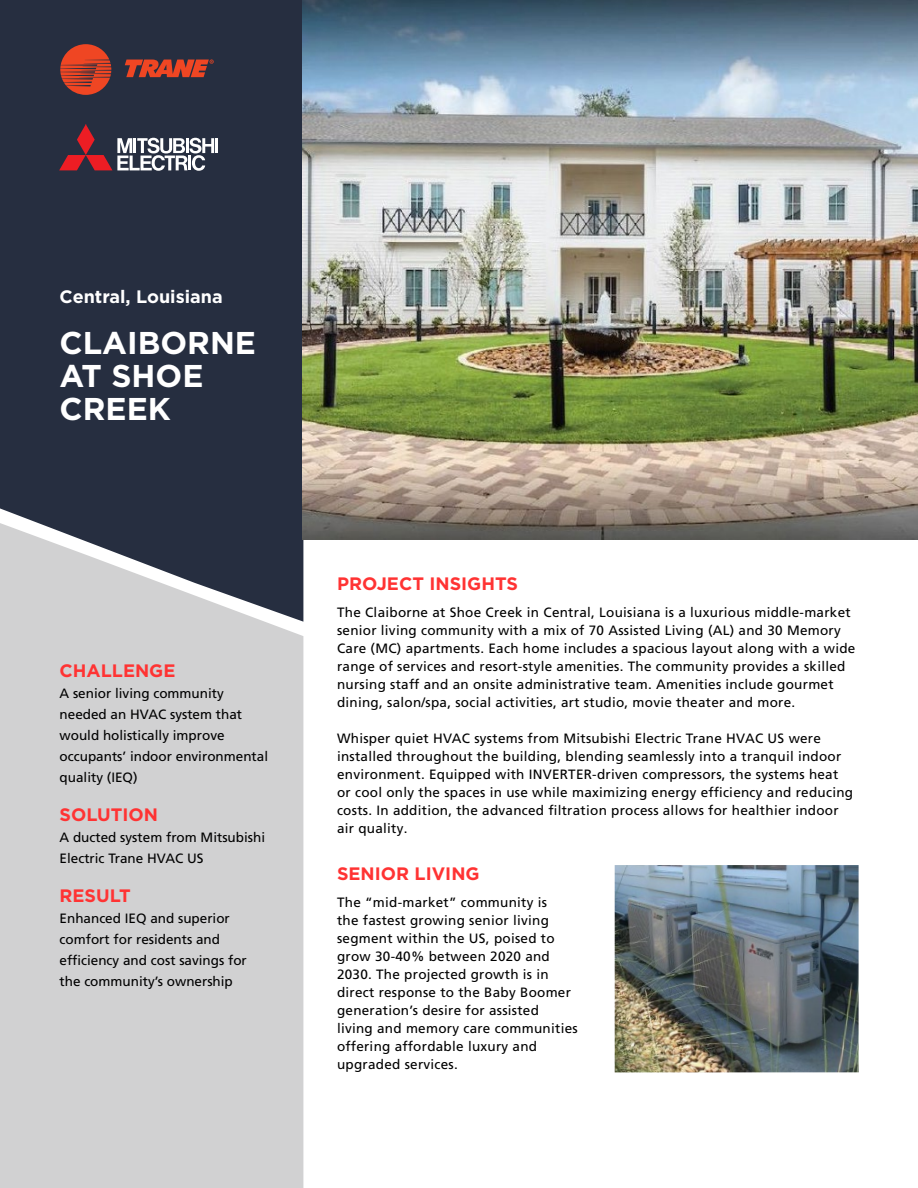
<style>
.page{position:relative;width:918px;height:1188px;background:#fff}
.page>*{position:absolute;margin:0;border:0;box-sizing:border-box;transform-origin:0 0}
.t1{font:700 31.5px/33px "Gotham HTF";color:#fff}
.t2{font:700 18px "Gotham HTF";color:#f33}
.t3{font:700 18px "Gotham HTF";color:#fff}
.t4{font:13.5px/18px "Frutiger LT Pro";letter-spacing:.02em;color:#000}
.t5{font:13.5px/21px "Frutiger LT Pro";color:#000}
</style>
<div class="page">
<div style="left:0;top:0;width:303px;height:523px;background:#262e40"></div>
<img style="left:303px;top:0;width:615px;height:540px">
<svg style="left:60px;top:44px;width:51px;height:51px;background:#ab3d2c"></svg>
<svg style="left:125px;top:60px;width:89px;height:17px;background:#b33e2b"></svg>
<hr style="left:215px;top:138px;width:3px;height:15px;background:#fff">
<svg style="left:59px;top:124px;width:155px;height:47px;background:#695764"></svg>
<svg style="left:0;top:523px;width:303px;height:665px;background:#c6c7c9"></svg>
<img style="left:615px;top:865px;width:244px;height:207px">
<h2 class="t3" style="left:60px;top:287px;width:165px">Central, Louisiana</h2>
<h1 class="t1" style="left:60px;top:326px;width:198px">CLAIBORNE<br>AT SHOE<br>CREEK</h1>
<h2 class="t2" style="left:60px;top:661px;width:117px">CHALLENGE</h2>
<p class="t5" style="left:60px;top:683px;width:210px">A senior living community needed an HVAC system that would holistically improve occupants’ indoor environmental quality (IEQ)</p>
<h2 class="t2" style="left:60px;top:805px;width:100px">SOLUTION</h2>
<p class="t5" style="left:60px;top:827px;width:207px">A ducted system from Mitsubishi<br>Electric Trane HVAC US</p>
<h2 class="t2" style="left:60px;top:886px;width:73px">RESULT</h2>
<p class="t5" style="left:60px;top:908px;width:189px">Enhanced IEQ and superior comfort for residents and efficiency and cost savings for the community’s ownership</p>
<h2 class="t2" style="left:337px;top:573px;width:182px">PROJECT INSIGHTS</h2>
<p class="t4" style="left:337px;top:603px;width:520px">The Claiborne at Shoe Creek in Central, Louisiana is a luxurious middle-market senior living community with a mix of 70 Assisted Living (AL) and 30 Memory Care (MC) apartments. Each home includes a spacious layout along with a wide range of services and resort-style amenities. The community provides a skilled nursing staff and an onsite administrative team. Amenities include gourmet dining, salon/spa, social activities, art studio, movie theater and more.</p>
<p class="t4" style="left:337px;top:729px;width:518px">Whisper quiet HVAC systems from Mitsubishi Electric Trane HVAC US were installed throughout the building, blending seamlessly into a tranquil indoor environment. Equipped with INVERTER-driven compressors, the systems heat or cool only the spaces in use while maximizing energy efficiency and reducing costs. In addition, the advanced filtration process allows for healthier indoor air quality.</p>
<h2 class="t2" style="left:337px;top:863px;width:144px">SENIOR LIVING</h2>
<p class="t4" style="left:337px;top:893px;width:242px">The “mid-market” community is<br>the fastest growing senior living segment within the US, poised to grow 30-40% between 2020 and<br>2030. The projected growth is in direct response to the Baby Boomer generation’s desire for assisted living and memory care communities offering affordable luxury and upgraded services.</p>
</div>
